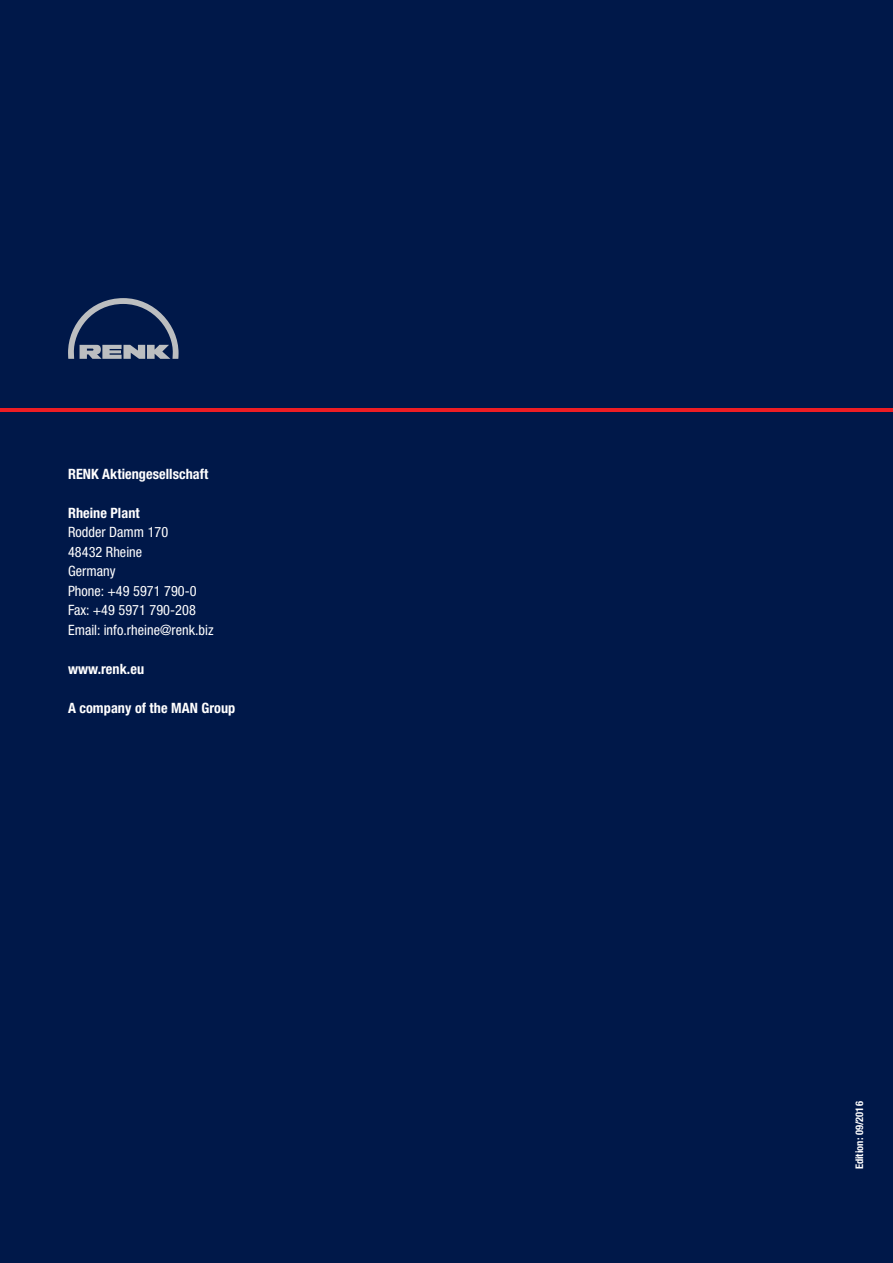
<style>
.page{position:relative;width:893px;height:1263px;background:#001849}
.page>*{position:absolute;margin:0;border:0;box-sizing:border-box;transform-origin:0 0}
.t1{font:condensed 14.25px/19.5px "Helvetica Neue LT";letter-spacing:.005em;color:#fff}
.t2{font:700 condensed 14.25px "Helvetica Neue LT";letter-spacing:.005em;color:#fff}
.t3{font:700 condensed 10.5px "Helvetica Neue LT";letter-spacing:.005em;color:#fff}
</style>
<div class="page">
<svg style="left:68px;top:298px;width:111px;height:61px"></svg>
<hr style="left:0;top:409px;width:893px;height:3px;background:#ed1d24">
<p class="t2" style="left:68px;top:465px;width:142px">RENK Aktiengesellschaft</p>
<p class="t2" style="left:68px;top:504px;width:73px">Rheine Plant</p>
<p class="t1" style="left:68px;top:522px;width:147px">Rodder Damm 170<br>48432 Rheine<br>Germany<br>Phone: +49 5971 790-0<br>Fax: +49 5971 790-208<br>Email: info.rheine@renk.biz</p>
<p class="t2" style="left:68px;top:660px;width:78px">www.renk.eu</p>
<p class="t2" style="left:68px;top:699px;width:169px">A company of the MAN Group</p>
<p class="t3" style="left:853px;top:1169px;width:69px;rotate:-90deg">Edition: 09/2016</p>
</div>
